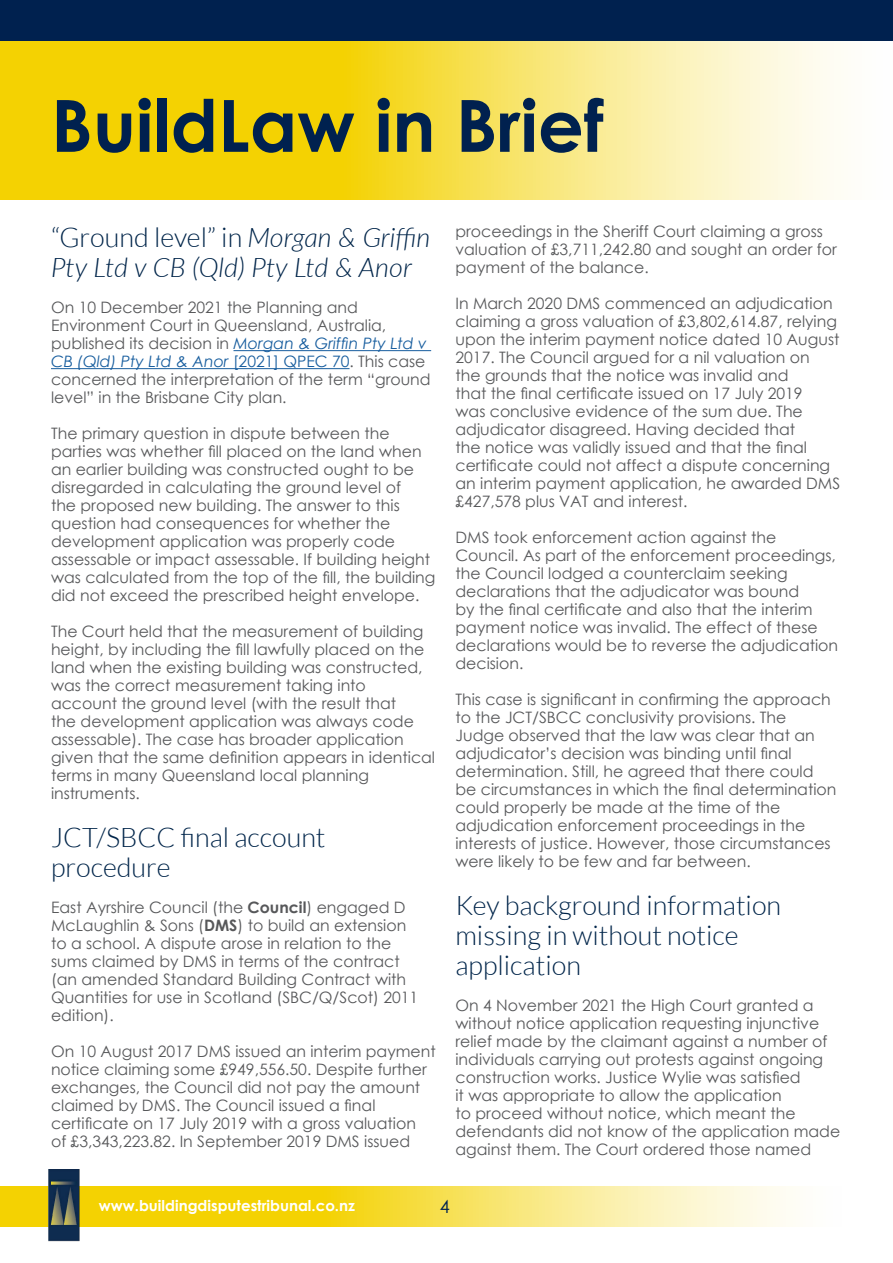
<style>
.page{position:relative;width:893px;height:1263px;background:#fff}
.page>*{position:absolute;margin:0;border:0;box-sizing:border-box;transform-origin:0 0}
.t1{font:700 72px "Century Gothic";color:#00214f}
.BuildLaw_paragraph_t{font:300 27px/30px "Lato";color:#00254a}
.Subtitle{font:italic 300 27px/30px "Lato";color:#00254a}
.Subtitle-2{font:300 27px/30px "Lato";color:#00254a}
.t2{font:18px "Century Gothic";color:#00214f}
.BuildLaw_paragraph_t-2{font:15.75px/18px "Century Gothic";color:#57585a}
.t3{font:700 15px "Century Gothic";color:#fff}
.s1{font-style:normal}
.s2{font-style:italic;color:#175d9e}
.s3{color:#175d9e}
.s4{font-weight:700}
</style>
<div class="page">
<hr style="left:892px;top:1185px;width:1px;height:40px;background:#f4d202">
<svg style="left:0;top:1186px;width:893px;height:41px;background:#f8e469"></svg>
<img style="left:48px;top:1169px;width:32px;height:72px">
<div style="left:0;top:0;width:893px;height:40px;background:#00214f"></div>
<svg style="left:0;top:41px;width:841px;height:159px;background:#f7e052"></svg>
<hr style="left:233px;top:350px;width:198px;height:1px;background:#175d9e">
<hr style="left:51px;top:368px;width:298px;height:1px;background:#175d9e">
<p class="t1" style="left:51px;top:71px;width:554px">BuildLaw in Brief</p>
<p class="Subtitle" style="left:51px;top:221px;width:381px"><span class="s1">“Ground level” in</span> Morgan &amp; Griffin<br>Pty Ltd v CB (Qld) Pty Ltd &amp; Anor</p>
<p class="BuildLaw_paragraph_t-2" style="left:51px;top:298px;width:381px">On 10 December 2021 the Planning and Environment Court in Queensland, Australia, published its decision in <span class="s2">Morgan &amp; Griffin Pty Ltd v CB (Qld) Pty Ltd &amp; Anor</span> <span class="s3">[2021] QPEC 70</span>. This case concerned the interpretation of the term “ground level” in the Brisbane City plan.</p>
<p class="BuildLaw_paragraph_t-2" style="left:51px;top:424px;width:386px">The primary question in dispute between the parties was whether fill placed on the land when an earlier building was constructed ought to be disregarded in calculating the ground level of<br>the proposed new building. The answer to this question had consequences for whether the development application was properly code assessable or impact assessable. If building height was calculated from the top of the fill, the building did not exceed the prescribed height envelope.</p>
<p class="BuildLaw_paragraph_t-2" style="left:51px;top:622px;width:386px">The Court held that the measurement of building height, by including the fill lawfully placed on the land when the existing building was constructed, was the correct measurement taking into account the ground level (with the result that<br>the development application was always code assessable). The case has broader application given that the same definition appears in identical terms in many Queensland local planning instruments.</p>
<p class="Subtitle-2" style="left:51px;top:823px;width:276px">JCT/SBCC final account procedure</p>
<p class="BuildLaw_paragraph_t-2" style="left:51px;top:898px;width:369px">East Ayrshire Council (the <span class="s4">Council</span>) engaged D McLaughlin &amp; Sons (<span class="s4">DMS</span>) to build an extension to a school. A dispute arose in relation to the sums claimed by DMS in terms of the contract (an amended Standard Building Contract with Quantities for use in Scotland (SBC/Q/Scot) 2011 edition).</p>
<p class="BuildLaw_paragraph_t-2" style="left:51px;top:1042px;width:386px">On 10 August 2017 DMS issued an interim payment notice claiming some £949,556.50. Despite further exchanges, the Council did not pay the amount claimed by DMS. The Council issued a final certificate on 17 July 2019 with a gross valuation<br>of £3,343,223.82. In September 2019 DMS issued</p>
<p class="BuildLaw_paragraph_t-2" style="left:455px;top:222px;width:383px">proceedings in the Sheriff Court claiming a gross valuation of £3,711,242.80 and sought an order for payment of the balance.</p>
<p class="BuildLaw_paragraph_t-2" style="left:455px;top:294px;width:386px">In March 2020 DMS commenced an adjudication claiming a gross valuation of £3,802,614.87, relying upon the interim payment notice dated 10 August 2017. The Council argued for a nil valuation on<br>the grounds that the notice was invalid and<br>that the final certificate issued on 17 July 2019<br>was conclusive evidence of the sum due. The adjudicator disagreed. Having decided that<br>the notice was validly issued and that the final certificate could not affect a dispute concerning an interim payment application, he awarded DMS £427,578 plus VAT and interest.</p>
<p class="BuildLaw_paragraph_t-2" style="left:455px;top:528px;width:384px">DMS took enforcement action against the Council. As part of the enforcement proceedings, the Council lodged a counterclaim seeking declarations that the adjudicator was bound<br>by the final certificate and also that the interim payment notice was invalid. The effect of these declarations would be to reverse the adjudication decision.</p>
<p class="BuildLaw_paragraph_t-2" style="left:455px;top:690px;width:382px">This case is significant in confirming the approach to the JCT/SBCC conclusivity provisions. The Judge observed that the law was clear that an adjudicator’s decision was binding until final determination. Still, he agreed that there could be circumstances in which the final determination could properly be made at the time of the adjudication enforcement proceedings in the interests of justice. However, those circumstances were likely to be few and far between.</p>
<p class="BuildLaw_paragraph_t" style="left:455px;top:891px;width:327px">Key background information missing in without notice application</p>
<p class="BuildLaw_paragraph_t-2" style="left:455px;top:996px;width:386px">On 4 November 2021 the High Court granted a without notice application requesting injunctive relief made by the claimant against a number of individuals carrying out protests against ongoing construction works. Justice Wylie was satisfied<br>it was appropriate to allow the application<br>to proceed without notice, which meant the defendants did not know of the application made against them. The Court ordered those named</p>
<p class="t3" style="left:99px;top:1194px;width:258px">www.buildingdisputestribunal.co.nz</p>
<p class="t2" style="left:440px;top:1194px;width:11px">4</p>
</div>
